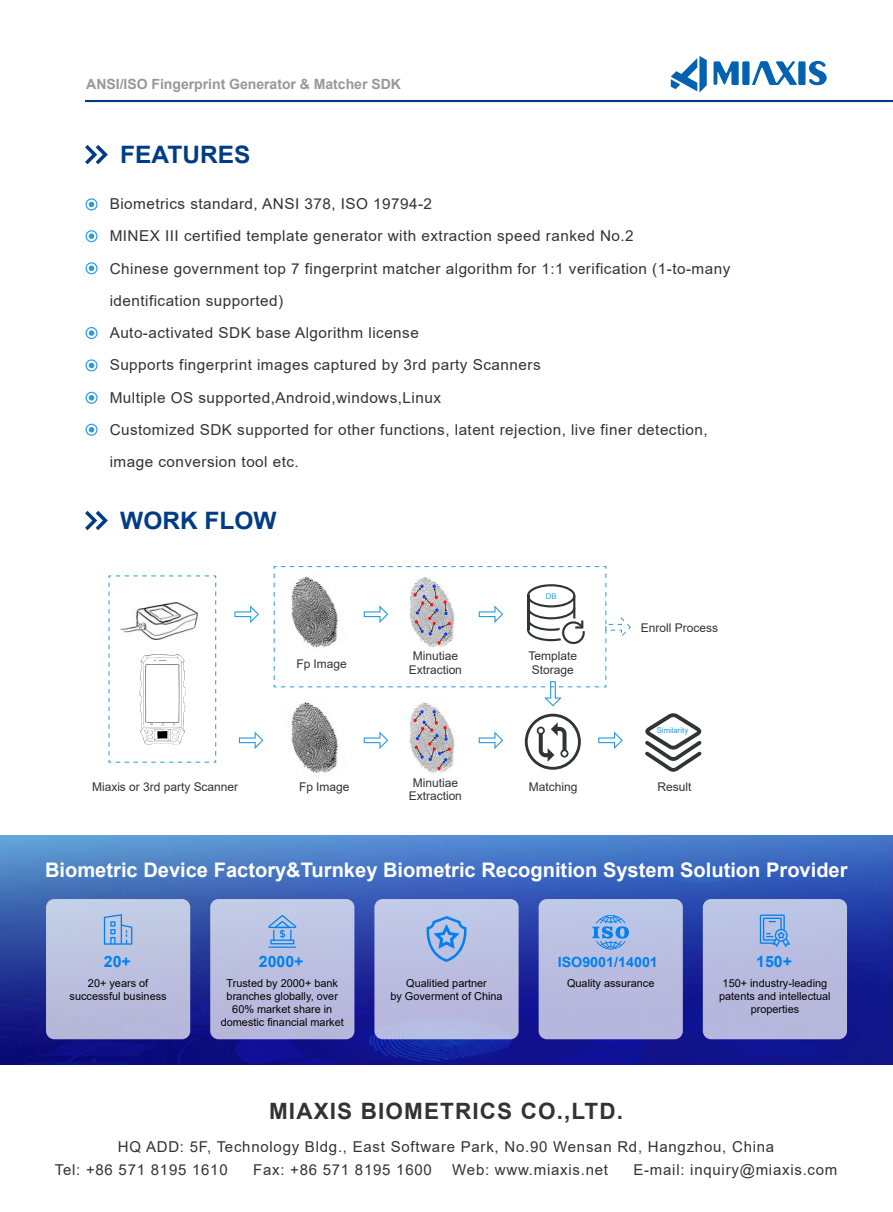
<style>
.page{position:relative;width:893px;height:1212px;background:#fff}
.page>*{position:absolute;margin:0;border:0;box-sizing:border-box;transform-origin:0 0}
.t1{font:700 24px "Arial";color:#003c85}
.t2{font:700 22.5px "Arial";letter-spacing:.05em;color:#333}
.t3{font:700 20.1px "Arial";color:#fff}
.t4{font:700 15.6px "Arial";color:#0081ef}
.t5{font:15px/32.2px "Arial";letter-spacing:.03em;color:#323333}
.t6{font:15px/23.9px "Arial";letter-spacing:.05em;color:#333}
.t7{font:700 14.1px "Arial";color:#989898}
.t8{font:700 14.1px "Arial";color:#0081ef}
.t9{font:12px/13.5px "Arial";color:#323333}
.t10{font:10.95px/13px "Arial";color:#040000;text-align:center}
.t11{font:7.8px "Arial";color:#289cdd}
</style>
<div class="page">
<svg style="left:714px;top:60px;width:113px;height:26px"></svg>
<svg style="left:671px;top:56px;width:36px;height:37px"></svg>
<hr style="left:85px;top:100px;width:808px;height:2px;background:#003c85">
<img style="left:0;top:836px;width:893px;height:229px">
<div style="left:46px;top:899px;width:144px;height:140px;background:linear-gradient(to right,#bcc2df,#bbc0de);border-radius:8px"></div>
<svg style="left:104px;top:914px;width:28px;height:31px"></svg>
<div style="left:703px;top:899px;width:144px;height:140px;background:#b7bade;border-radius:8px"></div>
<svg style="left:760px;top:914px;width:30px;height:33px"></svg>
<div style="left:539px;top:899px;width:144px;height:140px;background:linear-gradient(to right,#babde1,#b8bde0);border-radius:8px"></div>
<svg style="left:592px;top:914px;width:37px;height:35px"></svg>
<div style="left:210px;top:899px;width:144px;height:140px;background:linear-gradient(to right,#bbbfde,#bbbfe1);border-radius:8px"></div>
<svg style="left:268px;top:915px;width:28px;height:33px"></svg>
<div style="left:374px;top:899px;width:145px;height:140px;background:linear-gradient(to right,#bbbfe2,#babde1);border-radius:8px"></div>
<svg style="left:424px;top:916px;width:45px;height:46px;background:#8db2e6"></svg>
<svg style="left:85px;top:145px;width:23px;height:19px"></svg>
<svg style="left:86px;top:198px;width:12px;height:12px"></svg>
<svg style="left:86px;top:230px;width:12px;height:12px"></svg>
<svg style="left:86px;top:262px;width:12px;height:12px"></svg>
<svg style="left:86px;top:327px;width:12px;height:12px"></svg>
<svg style="left:86px;top:359px;width:12px;height:12px"></svg>
<svg style="left:86px;top:392px;width:12px;height:12px"></svg>
<svg style="left:86px;top:424px;width:12px;height:12px"></svg>
<svg style="left:85px;top:511px;width:23px;height:19px"></svg>
<svg style="left:234px;top:605px;width:25px;height:18px"></svg>
<svg style="left:239px;top:731px;width:24px;height:18px"></svg>
<img style="left:310px;top:770px;width:21px;height:3px">
<img style="left:427px;top:770px;width:20px;height:3px">
<svg style="left:645px;top:713px;width:57px;height:59px"></svg>
<svg style="left:108px;top:575px;width:108px;height:188px"></svg>
<svg style="left:273px;top:566px;width:358px;height:204px"></svg>
<p class="t7" style="left:86px;top:74px;width:316px">ANSI/ISO Fingerprint Generator &amp; Matcher SDK</p>
<h1 class="t1" style="left:120px;top:138px;width:132px">FEATURES</h1>
<p class="t5" style="left:110px;top:188px;width:622px">Biometrics standard, ANSI 378, ISO 19794-2<br>MINEX III certified template generator with extraction speed ranked No.2<br>Chinese government top 7 fingerprint matcher algorithm for 1:1 verification (1-to-many identification supported)<br>Auto-activated SDK base Algorithm license<br>Supports fingerprint images captured by 3rd party Scanners<br>Multiple OS supported,Android,windows,Linux<br>Customized SDK supported for other functions, latent rejection, live finer detection, image conversion tool etc.</p>
<h1 class="t1" style="left:120px;top:504px;width:158px">WORK FLOW</h1>
<p class="t9" style="left:296px;top:657px;width:52px">Fp Image</p>
<p class="t9" style="left:92px;top:780px;width:148px">Miaxis or 3rd party Scanner</p>
<p class="t9" style="left:299px;top:780px;width:52px">Fp Image</p>
<p class="t9" style="left:409px;top:649px;width:55px;text-align:center">Minutiae<br>Extraction</p>
<p class="t11" style="left:546px;top:590px;width:12px">DB</p>
<p class="t9" style="left:529px;top:649px;width:50px">Template<br>Storage</p>
<p class="t9" style="left:641px;top:621px;width:79px">Enroll Process</p>
<p class="t11" style="left:657px;top:725px;width:33px">Similarity</p>
<p class="t9" style="left:413px;top:775px;width:47px">Minutiae</p>
<p class="t9" style="left:529px;top:780px;width:50px">Matching</p>
<p class="t9" style="left:658px;top:780px;width:35px">Result</p>
<p class="t9" style="left:409px;top:789px;width:55px">Extraction</p>
<h3 class="t3" style="left:45px;top:855px;width:804px">Biometric Device Factory&amp;Turnkey Biometric Recognition System Solution Provider</h3>
<p class="t4" style="left:104px;top:950px;width:28px">20+</p>
<p class="t10" style="left:70px;top:976px;width:99px">20+ years of successful business</p>
<p class="t4" style="left:259px;top:950px;width:46px">2000+</p>
<p class="t10" style="left:221px;top:976px;width:125px">Trusted by 2000+ bank branches globally, over<br>60% market share in domestic financial market</p>
<p class="t10" style="left:390px;top:976px;width:114px">Qualitied partner<br>by Goverment of China</p>
<p class="t8" style="left:558px;top:952px;width:102px">ISO9001/14001</p>
<p class="t10" style="left:567px;top:976px;width:89px">Quality assurance</p>
<h2 class="t2" style="left:269px;top:1095px;width:355px">MIAXIS BIOMETRICS CO.,LTD.</h2>
<p class="t4" style="left:756px;top:950px;width:37px">150+</p>
<p class="t10" style="left:719px;top:976px;width:113px">150+ industry-leading patents and intellectual properties</p>
<p class="t6" style="left:55px;top:1134px;width:721px;text-indent:63px">HQ ADD: 5F, Technology Bldg., East Software Park, No.90 Wensan Rd, Hangzhou, China<br>Tel: +86 571 8195 1610</p>
<p class="t6" style="left:253px;top:1158px;width:180px">Fax: +86 571 8195 1600</p>
<p class="t6" style="left:452px;top:1158px;width:157px">Web: www.miaxis.net</p>
<p class="t6" style="left:633px;top:1158px;width:205px">E-mail: inquiry@miaxis.com</p>
</div>
